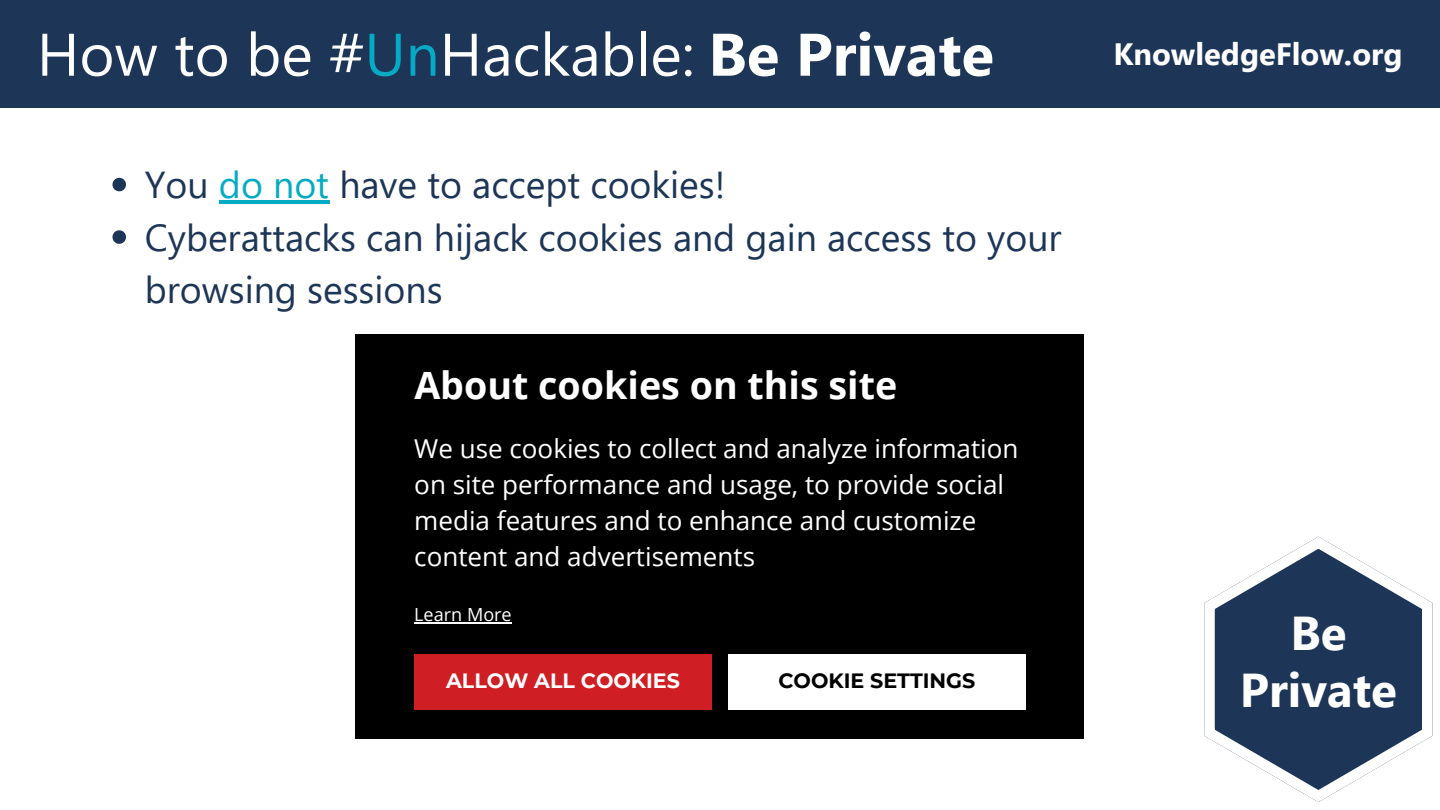
<style>
.page{position:relative;width:1440px;height:810px;background:#fff}
.page>*{position:absolute;margin:0;border:0;box-sizing:border-box;transform-origin:0 0}
.t1{font:59.9px "Segoe UI";color:#fff}
.t2{font:700 47.4px/56.5px "Segoe UI";color:#fff;text-align:center}
.t3{font:700 37.6px "Open Sans";color:#fff}
.t4{font:37.5px/52.5px "Segoe UI";color:#1d3557}
.t5{font:700 30.8px "Segoe UI";color:#fff}
.t6{font:26px/35.8px "Open Sans";color:#fff}
.t7{font:700 20.7px "Montserrat";color:#fff}
.t8{font:700 20.7px "Montserrat";color:#000}
.t9{font:18.1px "Open Sans";color:#fff}
.s1{color:#05abc4}
.s2{font-weight:700}
</style>
<div class="page">
<div style="left:0;top:0;width:1440px;height:108px;background:#1d3557"></div>
<svg style="left:1204px;top:537px;width:228px;height:265px"></svg>
<svg style="left:112px;top:178px;width:14px;height:13px"></svg>
<hr style="left:219px;top:200px;width:110px;height:4px;background:#05abc4">
<svg style="left:112px;top:230px;width:14px;height:14px"></svg>
<div style="left:356px;top:334px;width:728px;height:405px;background:#000"></div>
<div style="left:728px;top:655px;width:298px;height:55px;background:#fff"></div>
<div style="left:414px;top:655px;width:298px;height:55px;background:#cf1f25"></div>
<hr style="left:414px;top:622px;width:98px;height:1px;background:#fff">
<p class="t1" style="left:37px;top:11px;width:959px">How to be #<span class="s1">Un</span>Hackable: <span class="s2">Be Private</span></p>
<p class="t5" style="left:1113px;top:32px;width:291px">KnowledgeFlow.org</p>
<p class="t4" style="left:145px;top:156px;width:582px">You <span class="s1">do not</span> have to accept cookies!</p>
<p class="t4" style="left:145px;top:209px;width:918px">Cyberattacks can hijack cookies and gain access to your browsing sessions</p>
<p class="t3" style="left:414px;top:359px;width:484px">About cookies on this site</p>
<p class="t6" style="left:414px;top:430px;width:606px">We use cookies to collect and analyze information on site performance and usage, to provide social media features and to enhance and customize content and advertisements</p>
<p class="t9" style="left:414px;top:601px;width:99px">Learn More</p>
<p class="t7" style="left:446px;top:668px;width:235px">ALLOW ALL COOKIES</p>
<p class="t8" style="left:778px;top:668px;width:198px">COOKIE SETTINGS</p>
<p class="t2" style="left:1240px;top:602px;width:158px">Be<br>Private</p>
</div>
